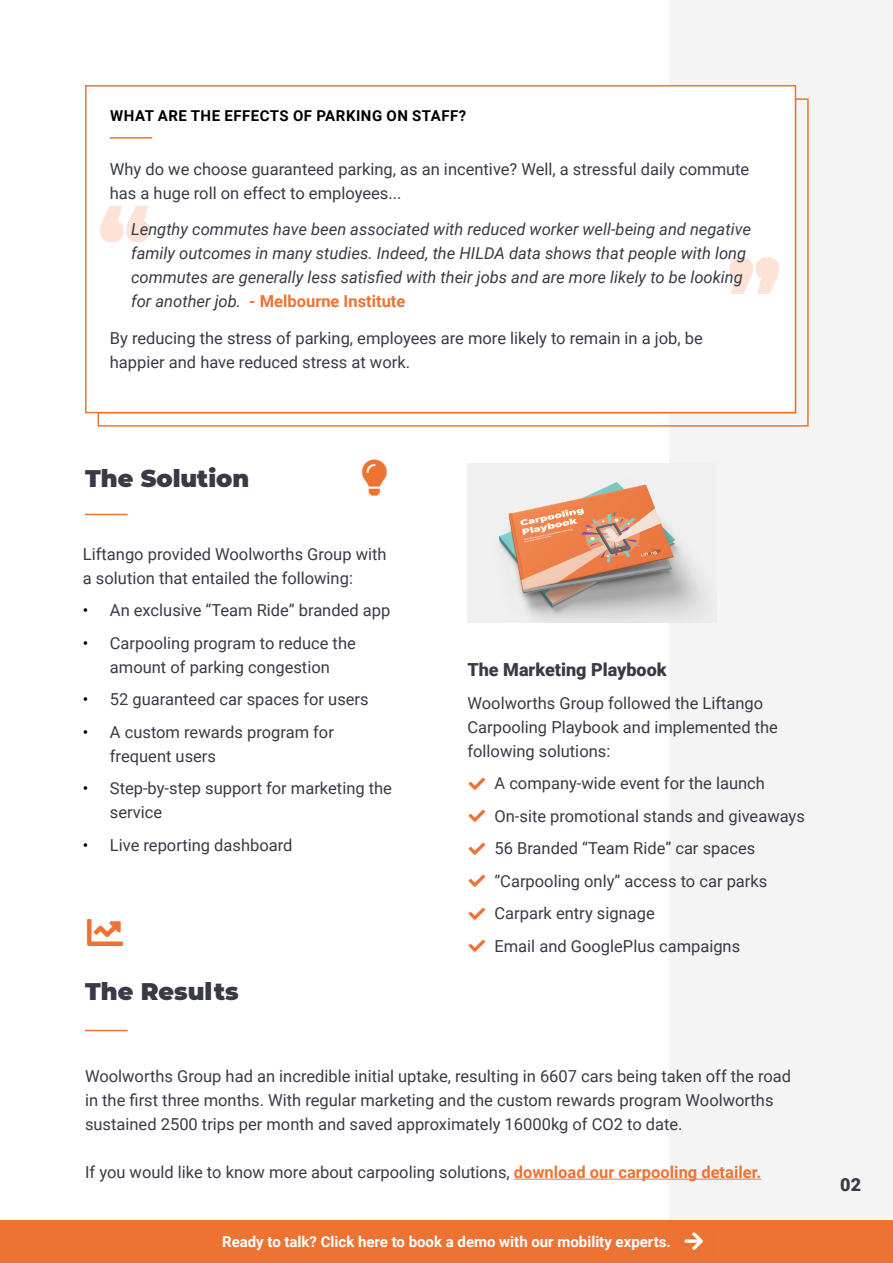
<style>
.page{position:relative;width:893px;height:1263px;background:#fff}
.page>*{position:absolute;margin:0;border:0;box-sizing:border-box;transform-origin:0 0}
.t1{font:900 90px "Montserrat";color:#fce3d6}
.t2{font:900 24px "Montserrat";color:#383b47}
.t3{font:900 18px "Roboto";color:#383b47}
.t4{font:16.5px/24px "Roboto";color:#383b47}
.t5{font:italic 16.5px/24px "Roboto";color:#383b47}
.t6{font:700 15px "Roboto";color:#fff}
.t7{font:700 15px "Roboto";letter-spacing:.035em;color:#000}
.s1{font-weight:700;font-style:normal;color:#ee7334}
.s2{color:#000}
.s3{font-weight:700;color:#ed7333}
</style>
<div class="page">
<div style="left:669px;top:0;width:224px;height:1263px;background:#f5f4f4"></div>
<svg style="left:97px;top:98px;width:712px;height:329px"></svg>
<div style="left:85px;top:85px;width:711px;height:328px;background:#fff;border:2px solid #ed7333"></div>
<hr style="left:85px;top:514px;width:43px;height:1px;background:#ed7333">
<hr style="left:110px;top:137px;width:42px;height:2px;background:#ed7333">
<hr style="left:85px;top:1030px;width:43px;height:1px;background:#ed7333">
<hr style="left:514px;top:1179px;width:247px;height:1px;background:#ed7333">
<img style="left:467px;top:463px;width:246px;height:160px">
<div style="left:0;top:1220px;width:893px;height:43px;background:#ed7333"></div>
<div style="left:664px;top:1211px;width:68px;height:52px;background:#000;opacity:.1"></div>
<svg style="left:685px;top:1232px;width:18px;height:18px"></svg>
<p class="t7" style="left:110px;top:105px;width:358px">WHAT ARE THE EFFECTS OF PARKING ON STAFF?</p>
<p class="t4" style="left:110px;top:156px;width:641px">Why do we choose guaranteed parking, as an incentive? Well, a stressful daily commute has a huge roll on effect to employees...</p>
<p class="t5" style="left:131px;top:217px;width:621px">Lengthy commutes have been associated with reduced worker well-being and negative family outcomes in many studies. Indeed, the HILDA data shows that people with long commutes are generally less satisfied with their jobs and are more likely to be looking for another job. <span class="s1">- Melbourne Institute</span></p>
<p class="t4" style="left:110px;top:326px;width:594px">By reducing the stress of parking, employees are more likely to remain in a job, be happier and have reduced stress at work.</p>
<h1 class="t1" style="left:98px;top:173px;width:55px">“</h1>
<h1 class="t1" style="left:728px;top:225px;width:55px">”</h1>
<h2 class="t2" style="left:85px;top:460px;width:166px">The Solution</h2>
<p class="t4" style="left:83px;top:541px;width:305px">Liftango provided Woolworths Group with a solution that entailed the following:</p>
<p class="t4" style="left:83px;top:598px;width:309px"><span class="s2">•</span> An exclusive “Team Ride” branded app</p>
<p class="t4" style="left:83px;top:630px;width:274px;text-align:center"><span class="s2">•</span> Carpooling program to reduce the amount of parking congestion</p>
<p class="t4" style="left:83px;top:687px;width:287px"><span class="s2">•</span> 52 guaranteed car spaces for users</p>
<p class="t4" style="left:110px;top:719px;width:225px;text-indent:-27px"><span class="s2">•</span> A custom rewards program for frequent users</p>
<p class="t4" style="left:110px;top:776px;width:284px;text-indent:-27px"><span class="s2">•</span> Step-by-step support for marketing the service</p>
<p class="t4" style="left:83px;top:832px;width:211px"><span class="s2">•</span> Live reporting dashboard</p>
<h2 class="t2" style="left:85px;top:973px;width:155px">The Results</h2>
<p class="t3" style="left:467px;top:657px;width:201px">The Marketing Playbook</p>
<p class="t4" style="left:467px;top:690px;width:312px">Woolworths Group followed the Liftango<br>Carpooling Playbook and implemented the following solutions:</p>
<p class="t4" style="left:494px;top:767px;width:312px;line-height:32.5px">A company-wide event for the launch On-site promotional stands and giveaways 56 Branded “Team Ride” car spaces “Carpooling only” access to car parks Carpark entry signage<br>Email and GooglePlus campaigns</p>
<p class="t4" style="left:85px;top:1063px;width:708px">Woolworths Group had an incredible initial uptake, resulting in 6607 cars being taken off the road in the first three months. With regular marketing and the custom rewards program Woolworths sustained 2500 trips per month and saved approximately 16000kg of CO2 to date.</p>
<p class="t4" style="left:85px;top:1159px;width:678px">If you would like to know more about carpooling solutions, <span class="s3">download our carpooling detailer.</span></p>
<p class="t6" style="left:222px;top:1231px;width:450px">Ready to talk? Click here to book a demo with our mobility experts.</p>
<p class="t3" style="left:840px;top:1172px;width:22px">02</p>
</div>
